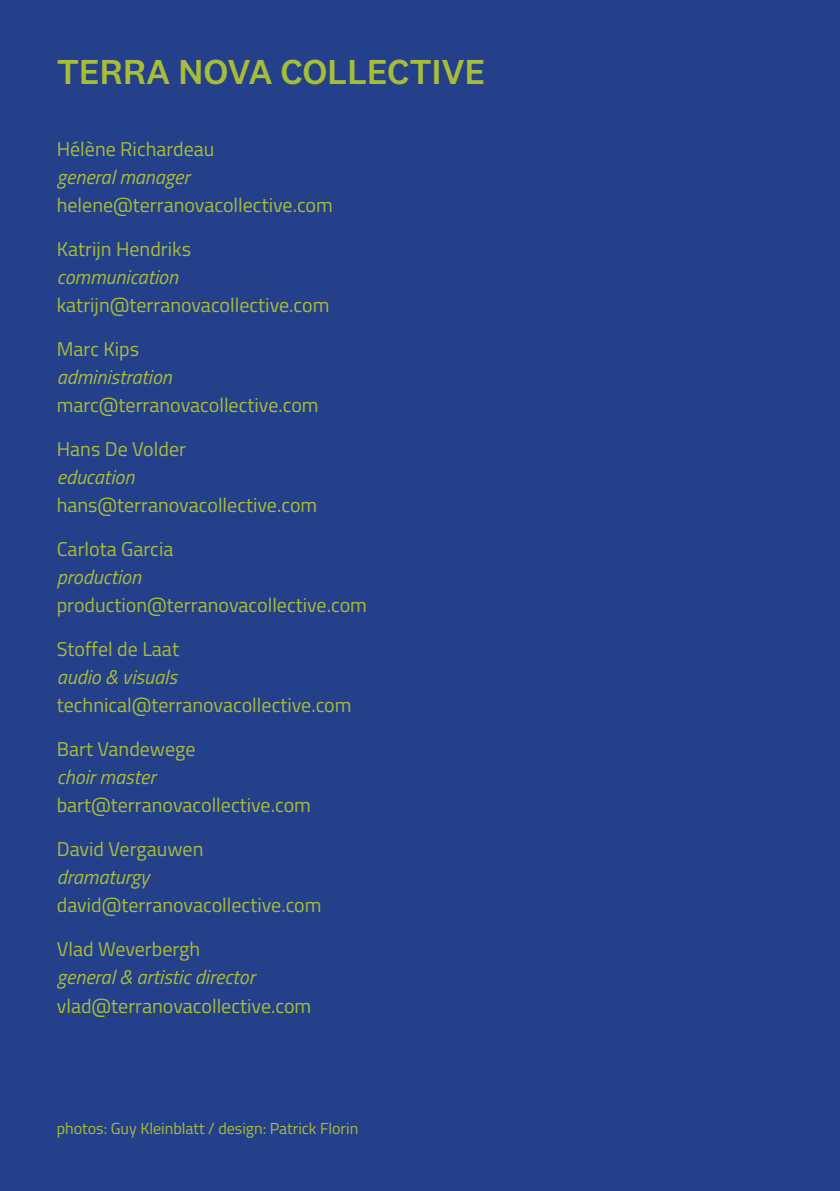
<style>
.page{position:relative;width:840px;height:1191px;background:#fff}
.page>*{position:absolute;margin:0;border:0;box-sizing:border-box;transform-origin:0 0}
.t1{font:500 36px "National 2";letter-spacing:-.01em;color:#a7bd39}
.t2{font:20px/28px "Titillium";color:#a7bd39}
.t3{font:16px "Titillium";color:#a7bd39}
.s1{font-style:italic}
</style>
<div class="page">
<div style="left:0;top:0;width:839px;height:1191px;background:#24408a"></div>
<p class="t1" style="left:57px;top:50px;width:430px">TERRA NOVA COLLECTIVE</p>
<p class="t2" style="left:57px;top:134px;width:277px">Hélène Richardeau<br><span class="s1">general manager </span>helene@terranovacollective.com</p>
<p class="t2" style="left:57px;top:234px;width:274px">Katrijn Hendriks<br><span class="s1">communication </span>katrijn@terranovacollective.com</p>
<p class="t2" style="left:57px;top:334px;width:263px">Marc Kips<br><span class="s1">administration </span>marc@terranovacollective.com</p>
<p class="t2" style="left:57px;top:434px;width:262px">Hans De Volder<br><span class="s1">education </span>hans@terranovacollective.com</p>
<p class="t2" style="left:57px;top:534px;width:311px">Carlota Garcia<br><span class="s1">production </span>production@terranovacollective.com</p>
<p class="t2" style="left:57px;top:634px;width:296px">Stoffel de Laat<br><span class="s1">audio &amp; visuals </span>technical@terranovacollective.com</p>
<p class="t2" style="left:57px;top:734px;width:255px">Bart Vandewege<br><span class="s1">choir master </span>bart@terranovacollective.com</p>
<p class="t2" style="left:57px;top:834px;width:266px">David Vergauwen<br><span class="s1">dramaturgy </span>david@terranovacollective.com</p>
<p class="t2" style="left:57px;top:934px;width:256px">Vlad Weverbergh<br><span class="s1">general &amp; artistic director </span>vlad@terranovacollective.com</p>
<p class="t3" style="left:57px;top:1117px;width:303px">photos: Guy Kleinblatt / design: Patrick Florin</p>
</div>
